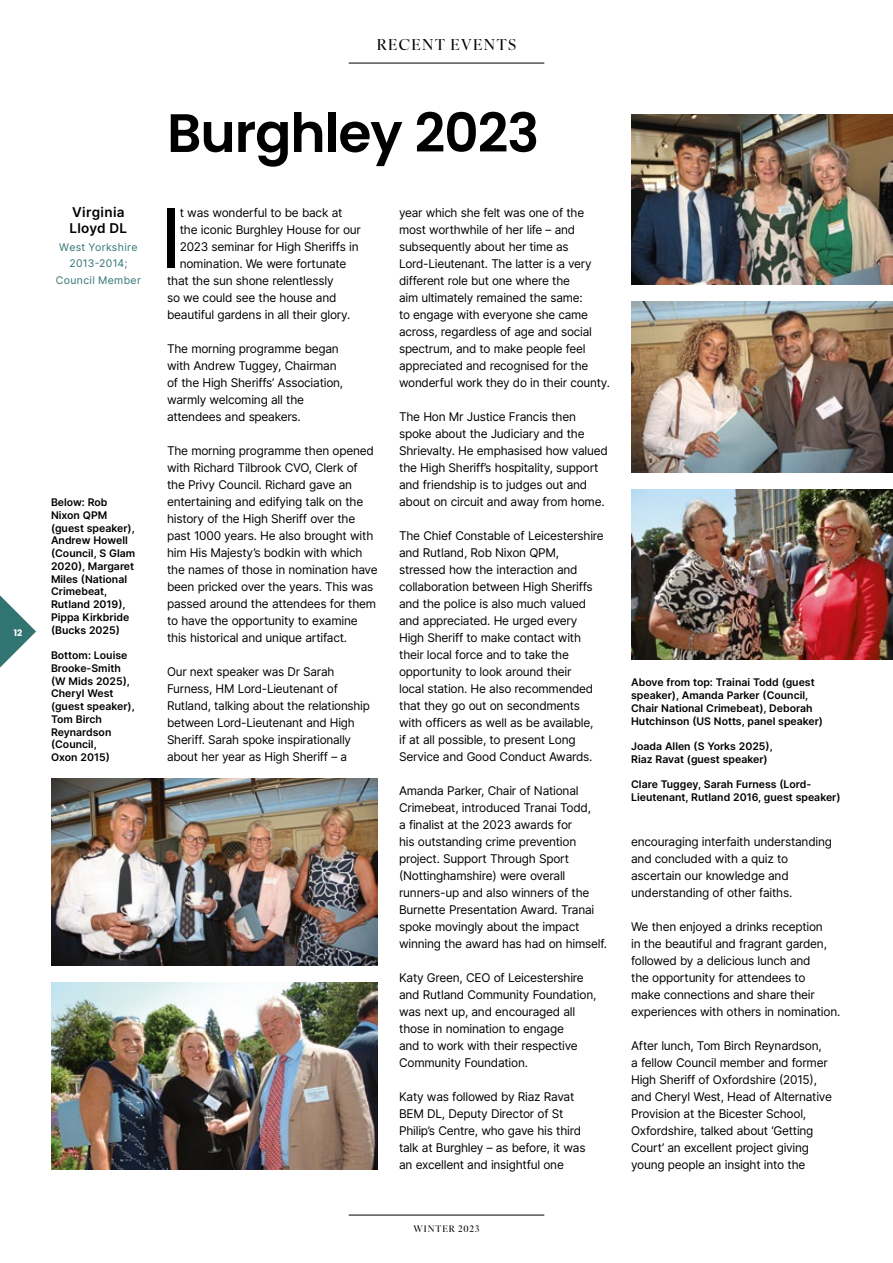
<style>
.page{position:relative;width:893px;height:1263px;background:#fff}
.page>*{position:absolute;margin:0;border:0;box-sizing:border-box;transform-origin:0 0}
.t1{font:82.2px "Inter";color:#000}
.t2{font:600 54px "Poppins";letter-spacing:-.02em;color:#000}
.t3{font:500 15px "Ivy Ora Display";letter-spacing:.1em;color:#000}
.t4{font:600 13.5px/16.5px "Inter";letter-spacing:.025em;color:#000}
.t5{font:12px/17px "Inter";letter-spacing:-.02em;color:#000}
.t6{font:600 10.5px/12.8px "Inter";color:#000}
.t7{font:10.5px/16.5px "Inter";letter-spacing:.03em;color:#317572;text-align:center}
.t8{font:500 9px "Ivy Ora Display";letter-spacing:.1em;color:#000}
.t9{font:700 9px "Poppins";color:#fff}
</style>
<div class="page">
<img style="left:631px;top:302px;width:262px;height:170px">
<img style="left:51px;top:778px;width:327px;height:187px">
<img style="left:631px;top:115px;width:262px;height:170px">
<img style="left:51px;top:982px;width:327px;height:187px">
<img style="left:631px;top:489px;width:262px;height:170px">
<hr style="left:349px;top:1215px;width:195px;height:1px;background:#000">
<svg style="left:0;top:595px;width:36px;height:72px"></svg>
<hr style="left:349px;top:63px;width:195px;height:1px;background:#000">
<p class="t9" style="left:14px;top:628px;width:10px">12</p>
<p class="t4" style="left:70px;top:203px;width:59px">Virginia<br>Lloyd DL</p>
<p class="t7" style="left:56px;top:239px;width:87px">West Yorkshire<br>2013-2014;<br>Council Member</p>
<p class="t6" style="left:51px;top:496px;width:86px">Below: Rob<br>Nixon QPM (guest speaker),<br>Andrew Howell (Council, S Glam<br>2020), Margaret<br>Miles (National<br>Crimebeat,<br>Rutland 2019),<br>Pippa Kirkbride (Bucks 2025)</p>
<p class="t6" style="left:51px;top:649px;width:85px">Bottom: Louise<br>Brooke-Smith (W Mids 2025),<br>Cheryl West (guest speaker),<br>Tom Birch<br>Reynardson (Council,<br>Oxon 2015)</p>
<p class="t3" style="left:377px;top:33px;width:141px">RECENT EVENTS</p>
<h2 class="t2" style="left:167px;top:102px;width:374px">Burghley 2023</h2>
<h1 class="t1" style="left:160px;top:178px;width:23px">I</h1>
<p class="t5" style="left:180px;top:204px;width:164px">t was wonderful to be back at</p>
<p class="t5" style="left:180px;top:221px;width:183px">the iconic Burghley House for our</p>
<p class="t5" style="left:180px;top:238px;width:180px">2023 seminar for High Sheriffs in</p>
<p class="t5" style="left:180px;top:255px;width:168px">nomination. We were fortunate</p>
<p class="t5" style="left:167px;top:272px;width:168px">that the sun shone relentlessly</p>
<p class="t5" style="left:167px;top:289px;width:171px">so we could see the house and</p>
<p class="t5" style="left:167px;top:306px;width:185px">beautiful gardens in all their glory.</p>
<p class="t5" style="left:167px;top:340px;width:178px">The morning programme began with Andrew Tuggey, Chairman of the High Sheriffs’ Association, warmly welcoming all the attendees and speakers.</p>
<p class="t5" style="left:167px;top:442px;width:212px">The morning programme then opened with Richard Tilbrook CVO, Clerk of the Privy Council. Richard gave an entertaining and edifying talk on the history of the High Sheriff over the past 1000 years. He also brought with him His Majesty’s bodkin with which the names of those in nomination have been pricked over the years. This was passed around the attendees for them to have the opportunity to examine this historical and unique artifact.</p>
<p class="t5" style="left:167px;top:663px;width:204px">Our next speaker was Dr Sarah Furness, HM Lord-Lieutenant of Rutland, talking about the relationship between Lord-Lieutenant and High Sheriff. Sarah spoke inspirationally about her year as High Sheriff – a</p>
<p class="t5" style="left:399px;top:204px;width:212px">year which she felt was one of the most worthwhile of her life – and subsequently about her time as Lord-Lieutenant. The latter is a very different role but one where the<br>aim ultimately remained the same:<br>to engage with everyone she came across, regardless of age and social spectrum, and to make people feel appreciated and recognised for the wonderful work they do in their county.</p>
<p class="t5" style="left:399px;top:408px;width:210px">The Hon Mr Justice Francis then spoke about the Judiciary and the Shrievalty. He emphasised how valued the High Sheriff’s hospitality, support and friendship is to judges out and about on circuit and away from home.</p>
<p class="t5" style="left:399px;top:527px;width:206px">The Chief Constable of Leicestershire and Rutland, Rob Nixon QPM, stressed how the interaction and collaboration between High Sheriffs and the police is also much valued and appreciated. He urged every High Sheriff to make contact with their local force and to take the opportunity to look around their<br>local station. He also recommended that they go out on secondments with officers as well as be available,<br>if at all possible, to present Long Service and Good Conduct Awards.</p>
<p class="t5" style="left:399px;top:782px;width:209px">Amanda Parker, Chair of National Crimebeat, introduced Tranai Todd,<br>a finalist at the 2023 awards for<br>his outstanding crime prevention project. Support Through Sport (Nottinghamshire) were overall runners-up and also winners of the Burnette Presentation Award. Tranai spoke movingly about the impact winning the award has had on himself.</p>
<p class="t5" style="left:399px;top:969px;width:199px">Katy Green, CEO of Leicestershire and Rutland Community Foundation, was next up, and encouraged all those in nomination to engage<br>and to work with their respective<br>Community Foundation.</p>
<p class="t5" style="left:399px;top:1088px;width:188px">Katy was followed by Riaz Ravat<br>BEM DL, Deputy Director of St<br>Philip’s Centre, who gave his third talk at Burghley – as before, it was an excellent and insightful one</p>
<p class="t8" style="left:414px;top:1222px;width:67px">WINTER 2023</p>
<p class="t6" style="left:631px;top:676px;width:193px">Above from top: Trainai Todd (guest speaker), Amanda Parker (Council, Chair National Crimebeat), Deborah Hutchinson (US Notts, panel speaker)</p>
<p class="t6" style="left:631px;top:740px;width:143px">Joada Allen (S Yorks 2025),<br>Riaz Ravat (guest speaker)</p>
<p class="t6" style="left:631px;top:778px;width:211px">Clare Tuggey, Sarah Furness (Lord-<br>Lieutenant, Rutland 2016, guest speaker)</p>
<p class="t5" style="left:631px;top:833px;width:202px">encouraging interfaith understanding and concluded with a quiz to ascertain our knowledge and understanding of other faiths.</p>
<p class="t5" style="left:631px;top:918px;width:211px">We then enjoyed a drinks reception<br>in the beautiful and fragrant garden, followed by a delicious lunch and<br>the opportunity for attendees to<br>make connections and share their experiences with others in nomination.</p>
<p class="t5" style="left:631px;top:1037px;width:202px">After lunch, Tom Birch Reynardson,<br>a fellow Council member and former High Sheriff of Oxfordshire (2015), and Cheryl West, Head of Alternative Provision at the Bicester School, Oxfordshire, talked about ‘Getting Court’ an excellent project giving young people an insight into the</p>
</div>
